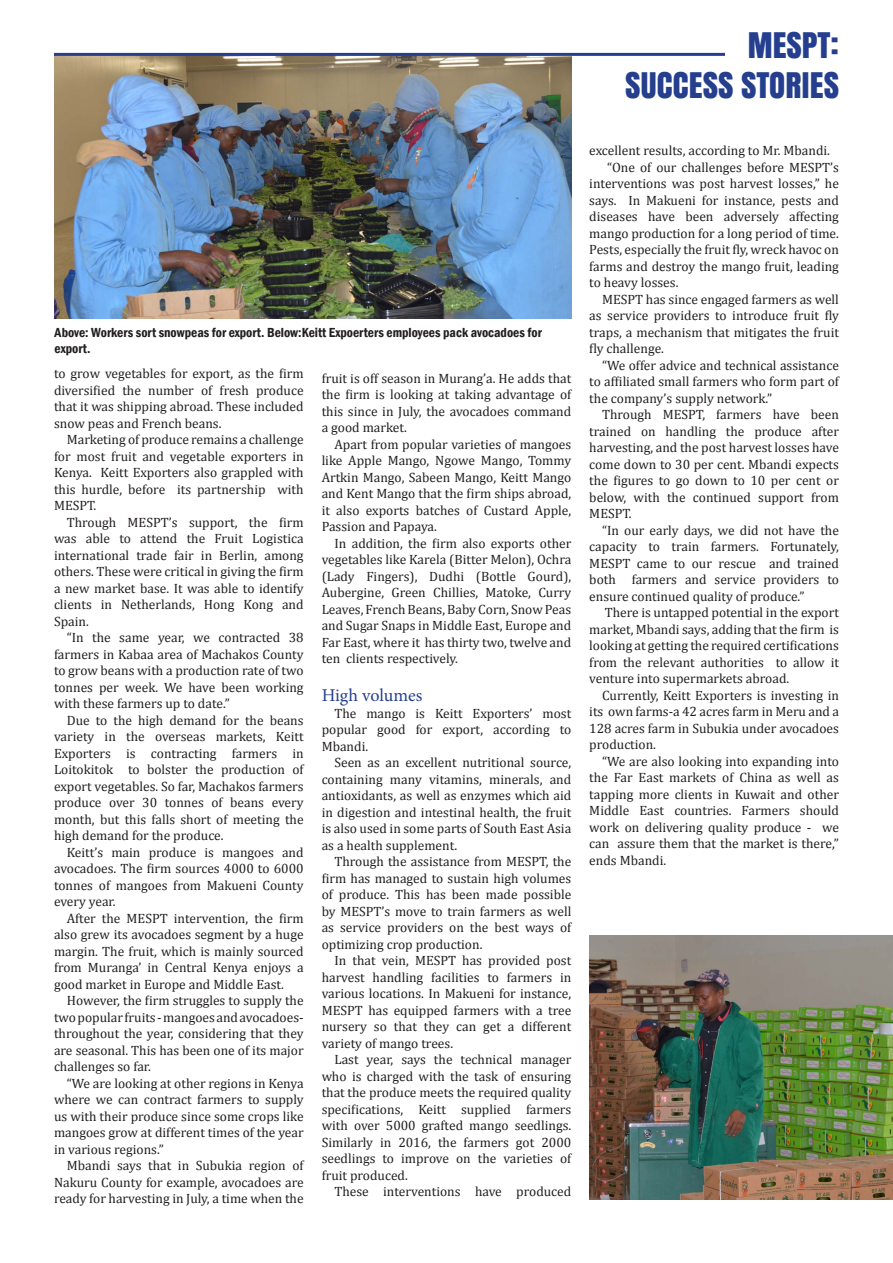
<style>
.page{position:relative;width:893px;height:1263px;background:#fff}
.page>*{position:absolute;margin:0;border:0;box-sizing:border-box;transform-origin:0 0}
.t1{font:33px "Anton";color:#253f8e}
.t2{font:18px "Minion Pro";letter-spacing:-.005em;color:#253f8e}
.t3{font:13.5px/16.5px "Cambria";color:#231f20;text-align:justify}
.t4{font:600 condensed 13.5px/16.2px "Franklin Gothic";color:#231f20}
</style>
<div class="page">
<img style="left:54px;top:56px;width:517px;height:263px">
<img style="left:589px;top:935px;width:304px;height:264px">
<hr style="left:54px;top:53px;width:671px;height:3px;background:#253f8e">
<p class="t1" style="left:748px;top:19px;width:93px">MESPT:</p>
<p class="t1" style="left:625px;top:59px;width:215px">SUCCESS STORIES</p>
<p class="t4" style="left:55px;top:324px;width:489px">Above: Workers sort snowpeas for export. Below:Keitt Expoerters employees pack avocadoes for export.</p>
<p class="t3" style="left:54px;top:365px;width:251px">to grow vegetables for export, as the firm diversified the number of fresh produce that it was shipping abroad. These included snow peas and French beans.</p>
<p class="t3" style="left:54px;top:431px;width:251px;text-indent:13px">Marketing of produce remains a challenge for most fruit and vegetable exporters in Kenya. Keitt Exporters also grappled with this hurdle, before its partnership with MESPT.</p>
<p class="t3" style="left:54px;top:514px;width:251px;text-indent:13px">Through MESPT’s support, the firm was able to attend the Fruit Logistica international trade fair in Berlin, among others. These were critical in giving the firm a new market base. It was able to identify clients in Netherlands, Hong Kong and Spain.</p>
<p class="t3" style="left:54px;top:629px;width:251px;text-indent:13px">“In the same year, we contracted 38 farmers in Kabaa area of Machakos County to grow beans with a production rate of two tonnes per week. We have been working with these farmers up to date.”</p>
<p class="t3" style="left:54px;top:712px;width:251px;text-indent:13px">Due to the high demand for the beans variety in the overseas markets, Keitt Exporters is contracting farmers in Loitokitok to bolster the production of export vegetables. So far, Machakos farmers produce over 30 tonnes of beans every month, but this falls short of meeting the high demand for the produce.</p>
<p class="t3" style="left:54px;top:844px;width:251px;text-indent:13px">Keitt’s main produce is mangoes and avocadoes. The firm sources 4000 to 6000 tonnes of mangoes from Makueni County every year.</p>
<p class="t3" style="left:54px;top:910px;width:251px;text-indent:13px">After the MESPT intervention, the firm also grew its avocadoes segment by a huge margin. The fruit, which is mainly sourced from Muranga’ in Central Kenya enjoys a good market in Europe and Middle East.</p>
<p class="t3" style="left:54px;top:992px;width:251px;text-indent:13px">However, the firm struggles to supply the two popular fruits - mangoes and avocadoes&shy;throughout the year, considering that they are seasonal. This has been one of its major challenges so far.</p>
<p class="t3" style="left:54px;top:1075px;width:251px;text-indent:13px">“We are looking at other regions in Kenya where we can contract farmers to supply us with their produce since some crops like mangoes grow at different times of the year in various regions.”</p>
<p class="t3" style="left:54px;top:1157px;width:251px;text-indent:13px">Mbandi says that in Subukia region of Nakuru County for example, avocadoes are ready for harvesting in July, a time when the</p>
<p class="t3" style="left:322px;top:370px;width:251px">fruit is off season in Murang’a. He adds that the firm is looking at taking advantage of this since in July, the avocadoes command a good market.</p>
<p class="t3" style="left:322px;top:436px;width:251px;text-indent:13px">Apart from popular varieties of mangoes like Apple Mango, Ngowe Mango, Tommy Artkin Mango, Sabeen Mango, Keitt Mango and Kent Mango that the firm ships abroad, it also exports batches of Custard Apple, Passion and Papaya.</p>
<p class="t3" style="left:322px;top:535px;width:251px;text-indent:13px">In addition, the firm also exports other vegetables like Karela (Bitter Melon), Ochra (Lady Fingers), Dudhi (Bottle Gourd), Aubergine, Green Chillies, Matoke, Curry Leaves, French Beans, Baby Corn, Snow Peas and Sugar Snaps in Middle East, Europe and Far East, where it has thirty two, twelve and ten clients respectively.</p>
<p class="t2" style="left:322px;top:683px;width:102px">High volumes</p>
<p class="t3" style="left:322px;top:705px;width:251px;text-indent:13px">The mango is Keitt Exporters’ most popular good for export, according to Mbandi.</p>
<p class="t3" style="left:322px;top:754px;width:251px;text-indent:13px">Seen as an excellent nutritional source, containing many vitamins, minerals, and antioxidants, as well as enzymes which aid in digestion and intestinal health, the fruit is also used in some parts of South East Asia as a health supplement.</p>
<p class="t3" style="left:322px;top:853px;width:251px;text-indent:13px">Through the assistance from MESPT, the firm has managed to sustain high volumes of produce. This has been made possible by MESPT’s move to train farmers as well as service providers on the best ways of optimizing crop production.</p>
<p class="t3" style="left:322px;top:952px;width:251px;text-indent:13px">In that vein, MESPT has provided post harvest handling facilities to farmers in various locations. In Makueni for instance, MESPT has equipped farmers with a tree nursery so that they can get a different variety of mango trees.</p>
<p class="t3" style="left:322px;top:1051px;width:251px;text-indent:13px">Last year, says the technical manager who is charged with the task of ensuring that the produce meets the required quality specifications, Keitt supplied farmers with over 5000 grafted mango seedlings.<br>Similarly in 2016, the farmers got 2000 seedlings to improve on the varieties of fruit produced.</p>
<p class="t3" style="left:334px;top:1183px;width:238px">These interventions have produced</p>
<p class="t3" style="left:589px;top:142px;width:242px">excellent results, according to Mr. Mbandi.</p>
<p class="t3" style="left:589px;top:159px;width:251px;text-indent:18px">“One of our challenges before MESPT’s interventions was post harvest losses,” he says. In Makueni for instance, pests and diseases have been adversely affecting mango production for a long period of time.<br>Pests, especially the fruit fly, wreck havoc on farms and destroy the mango fruit, leading to heavy losses.</p>
<p class="t3" style="left:589px;top:291px;width:251px;text-indent:13px">MESPT has since engaged farmers as well as service providers to introduce fruit fly traps, a mechanism that mitigates the fruit fly challenge.</p>
<p class="t3" style="left:589px;top:357px;width:251px;text-indent:13px">“We offer advice and technical assistance to affiliated small farmers who form part of the company’s supply network.”</p>
<p class="t3" style="left:589px;top:406px;width:251px;text-indent:13px">Through MESPT, farmers have been trained on handling the produce after harvesting, and the post harvest losses have come down to 30 per cent. Mbandi expects the figures to go down to 10 per cent or below, with the continued support from MESPT.</p>
<p class="t3" style="left:589px;top:522px;width:251px;text-indent:13px">“In our early days, we did not have the capacity to train farmers. Fortunately, MESPT came to our rescue and trained both farmers and service providers to ensure continued quality of produce.”</p>
<p class="t3" style="left:589px;top:604px;width:251px;text-indent:15px">There is untapped potential in the export market, Mbandi says, adding that the firm is looking at getting the required certifications from the relevant authorities to allow it venture into supermarkets abroad.</p>
<p class="t3" style="left:589px;top:687px;width:251px;text-indent:13px">Currently, Keitt Exporters is investing in its own farms-a 42 acres farm in Meru and a 128 acres farm in Subukia under avocadoes production.</p>
<p class="t3" style="left:589px;top:753px;width:251px;text-indent:13px">“We are also looking into expanding into the Far East markets of China as well as tapping more clients in Kuwait and other Middle East countries. Farmers should work on delivering quality produce - we can assure them that the market is there,” ends Mbandi.</p>
</div>
